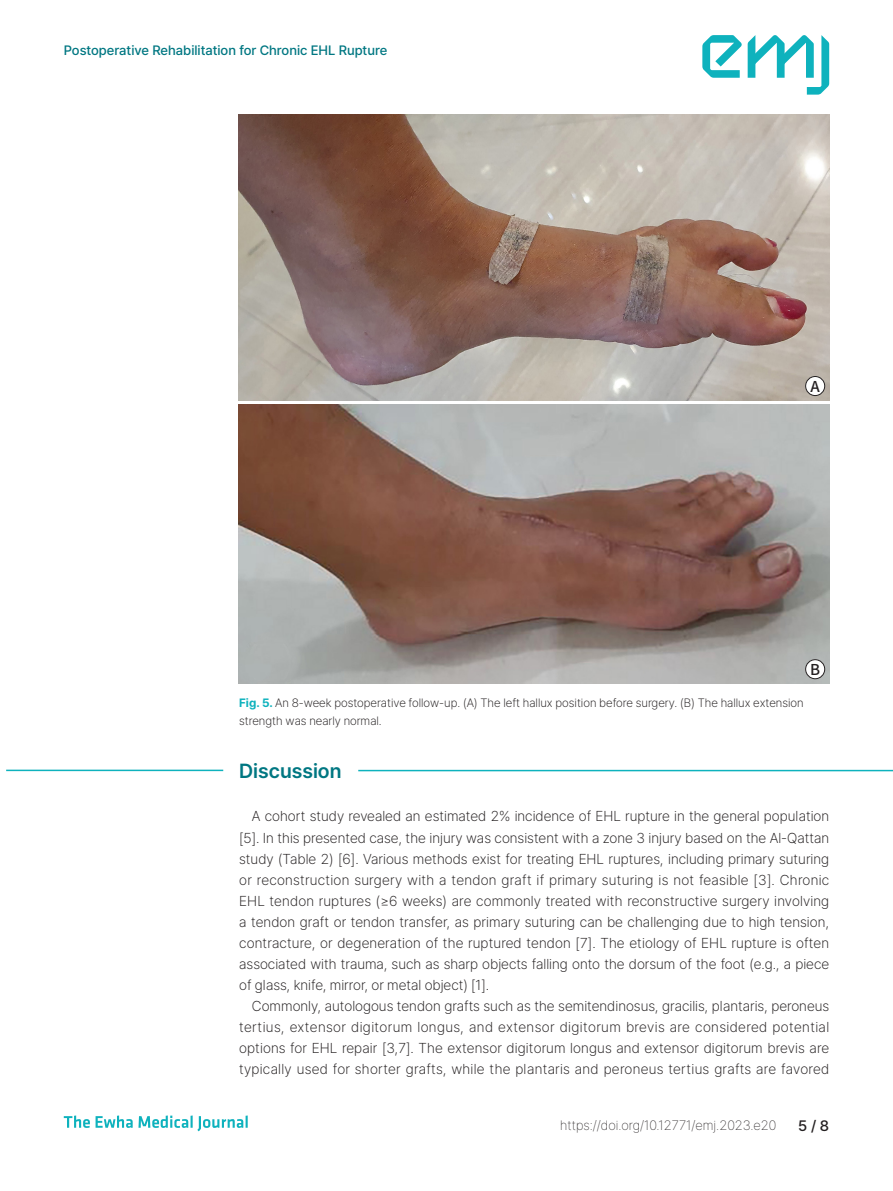
<style>
.page{position:relative;width:893px;height:1191px;background:#fff}
.page>*{position:absolute;margin:0;border:0;box-sizing:border-box;transform-origin:0 0}
.t1{font:600 20.25px "Pretendard";color:#007782}
.t2{font:500 15px "Pretendard";color:#231f20}
.t3{font:500 15px "Noto Sans CJ Kkr";color:#231f20}
.t4{font:200 14.25px/21px "Pretendard";color:#231f20;text-align:justify}
.t5{font:500 13.5px "Pretendard";color:#007782}
.t6{font:100 13.5px "Pretendard";color:#231f20}
.t7{font:200 12px/18px "Pretendard";color:#231f20}
.s1{font-weight:700;color:#0eb2bd}
</style>
<div class="page">
<svg style="left:64px;top:1115px;width:184px;height:16px"></svg>
<svg style="left:702px;top:35px;width:40px;height:43px"></svg>
<svg style="left:748px;top:35px;width:81px;height:60px"></svg>
<hr style="left:358px;top:770px;width:535px;height:1px;background:#0eb2bd">
<hr style="left:6px;top:769px;width:217px;height:2px;background:#0eb2bd">
<img style="left:239px;top:115px;width:590px;height:285px">
<img style="left:239px;top:404px;width:590px;height:279px">
<div style="left:805px;top:659px;width:20px;height:20px;background:#fff;border-radius:50%"></div>
<div style="left:805px;top:659px;width:20px;height:20px;border:1px solid #231f20;border-radius:50%"></div>
<div style="left:805px;top:376px;width:20px;height:20px;background:#fff;border-radius:50%"></div>
<div style="left:805px;top:376px;width:20px;height:20px;border:1px solid #231f20;border-radius:50%"></div>
<p class="t5" style="left:64px;top:43px;width:325px">Postoperative Rehabilitation for Chronic EHL Rupture</p>
<p class="t3" style="left:810px;top:378px;width:11px">A</p>
<p class="t3" style="left:810px;top:661px;width:12px">B</p>
<p class="t7" style="left:239px;top:694px;width:566px"><span class="s1">Fig. 5.</span> An 8-week postoperative follow-up. (A) The left hallux position before surgery. (B) The hallux extension strength was nearly normal.</p>
<h1 class="t1" style="left:239px;top:758px;width:104px">Discussion</h1>
<p class="t4" style="left:239px;top:806px;width:592px;text-indent:13px">A cohort study revealed an estimated 2% incidence of EHL rupture in the general population [5]. In this presented case, the injury was consistent with a zone 3 injury based on the Al-Qattan study (Table 2) [6]. Various methods exist for treating EHL ruptures, including primary suturing or reconstruction surgery with a tendon graft if primary suturing is not feasible [3]. Chronic EHL tendon ruptures (≥6 weeks) are commonly treated with reconstructive surgery involving a tendon graft or tendon transfer, as primary suturing can be challenging due to high tension, contracture, or degeneration of the ruptured tendon [7]. The etiology of EHL rupture is often associated with trauma, such as sharp objects falling onto the dorsum of the foot (e.g., a piece of glass, knife, mirror, or metal object) [1].</p>
<p class="t4" style="left:239px;top:995px;width:592px;text-indent:13px">Commonly, autologous tendon grafts such as the semitendinosus, gracilis, plantaris, peroneus tertius, extensor digitorum longus, and extensor digitorum brevis are considered potential options for EHL repair [3,7]. The extensor digitorum longus and extensor digitorum brevis are typically used for shorter grafts, while the plantaris and peroneus tertius grafts are favored</p>
<p class="t6" style="left:560px;top:1118px;width:218px">https://doi.org/10.12771/emj.2023.e20</p>
<p class="t2" style="left:798px;top:1116px;width:32px">5 / 8</p>
</div>
